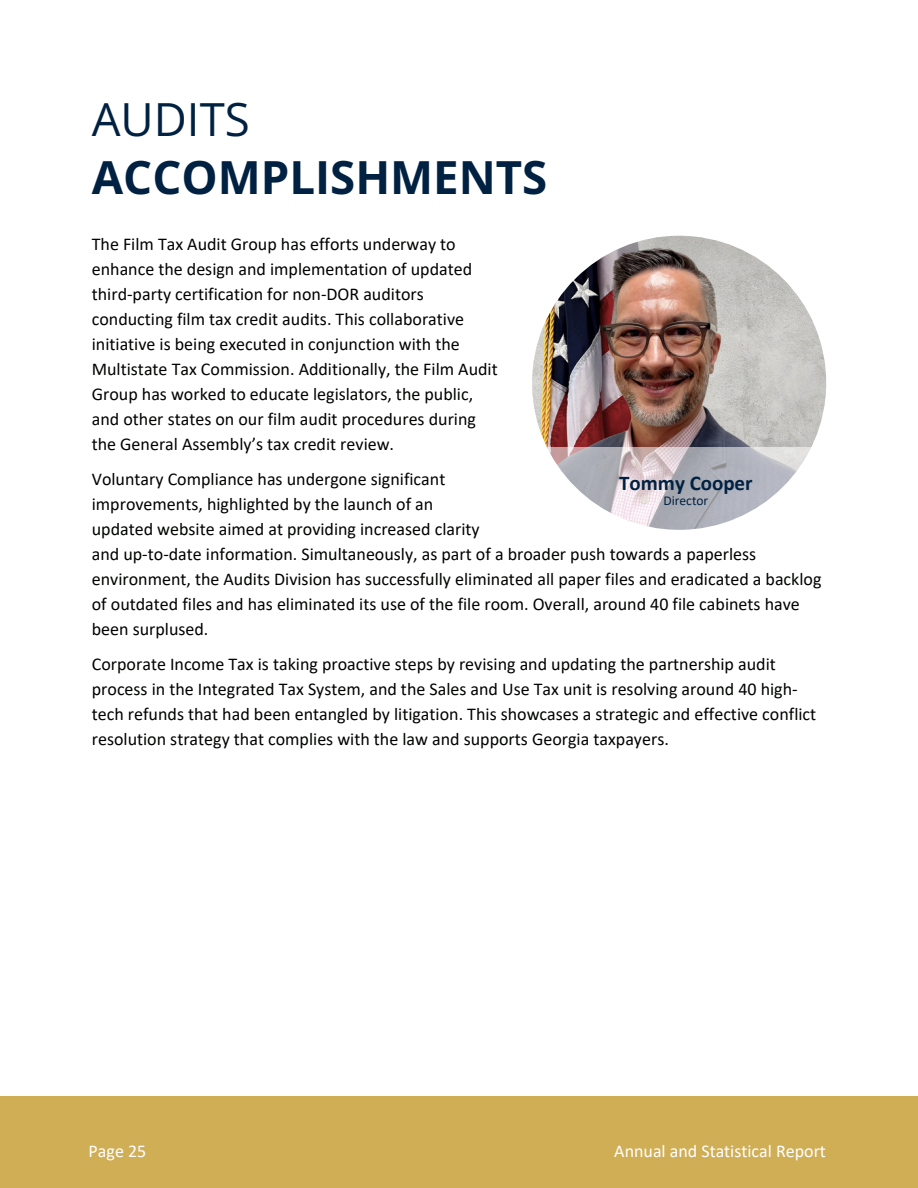
<style>
.page{position:relative;width:918px;height:1188px;background:#fff}
.page>*{position:absolute;margin:0;border:0;box-sizing:border-box;transform-origin:0 0}
.t1{font:700 45.6px/58.5px "Open Sans";color:#002142}
.t2{font:700 21px "Calibri";color:#002142}
.t3{font:18px/25px "Calibri";color:#000300}
.t4{font:18px "Calibri";color:#fff}
.t5{font:13.5px "Calibri";color:#002142}
.s1{font-weight:400}
</style>
<div class="page">
<div style="left:0;top:1096px;width:918px;height:92px;background:#d0ae56"></div>
<img style="left:532px;top:236px;width:294px;height:294px;border-radius:50%">
<svg style="left:547px;top:447px;width:264px;height:83px"></svg>
<h1 class="t1" style="left:92px;top:89px;width:457px"><span class="s1">AUDITS<br></span>ACCOMPLISHMENTS</h1>
<h3 class="t3" style="left:92px;top:233px;width:407px">The Film Tax Audit Group has efforts underway to enhance the design and implementation of updated third-party certification for non-DOR auditors conducting film tax credit audits. This collaborative initiative is being executed in conjunction with the Multistate Tax Commission. Additionally, the Film Audit Group has worked to educate legislators, the public, and other states on our film audit procedures during the General Assembly’s tax credit review.</h3>
<h3 class="t3" style="left:92px;top:468px;width:731px">Voluntary Compliance has undergone significant<br>improvements, highlighted by the launch of an<br>updated website aimed at providing increased clarity<br>and up-to-date information. Simultaneously, as part of a broader push towards a paperless environment, the Audits Division has successfully eliminated all paper files and eradicated a backlog of outdated files and has eliminated its use of the file room. Overall, around 40 file cabinets have been surplused.</h3>
<h3 class="t3" style="left:92px;top:653px;width:726px">Corporate Income Tax is taking proactive steps by revising and updating the partnership audit process in the Integrated Tax System, and the Sales and Use Tax unit is resolving around 40 high&shy;tech refunds that had been entangled by litigation. This showcases a strategic and effective conflict resolution strategy that complies with the law and supports Georgia taxpayers.</h3>
<h3 class="t2" style="left:619px;top:474px;width:135px">Tommy Cooper</h3>
<h3 class="t5" style="left:664px;top:495px;width:46px">Director</h3>
<p class="t4" style="left:89px;top:1143px;width:59px">Page 25</p>
<h2 class="t4" style="left:614px;top:1143px;width:213px">Annual and Statistical Report</h2>
</div>
